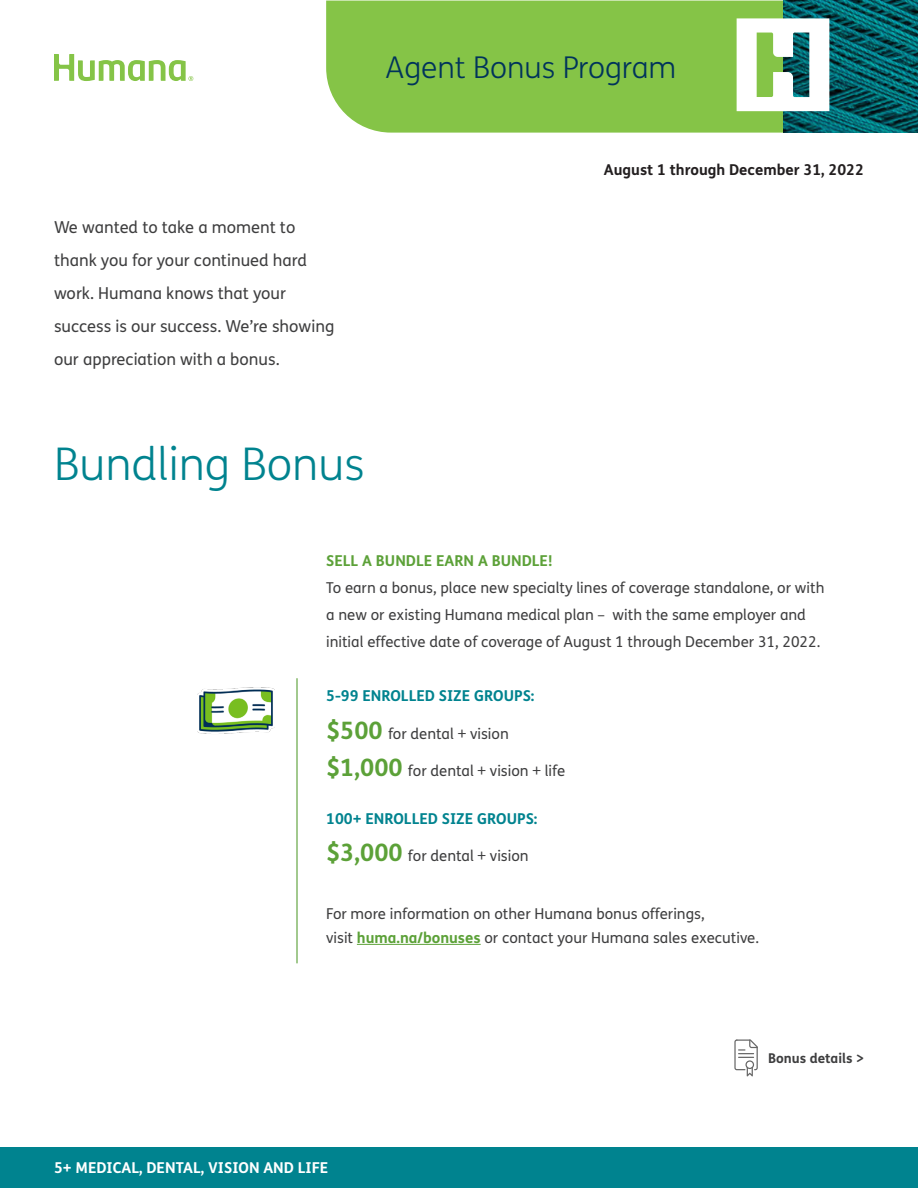
<style>
.page{position:relative;width:918px;height:1188px;background:#fff}
.page>*{position:absolute;margin:0;border:0;box-sizing:border-box;transform-origin:0 0}
.t1{font:300 45px "FS Humana";color:#00838f}
.t2{font:300 30px "FS Humana";color:#00335b}
.t3{font:16.5px/33px "FS Humana";color:#3e3e3f}
.t4{font:15px/27px "FS Humana";color:#3e3e3f}
.t5{font:700 15px "FS Humana";color:#00838f}
.t6{font:700 15px "FS Humana";color:#fff}
.t7{font:700 15px "FS Humana";color:#231f20}
.t8{font:700 13.5px "FS Humana";color:#3e3e3f}
.s1{font-weight:700;color:#5ca138}
.s2{font-weight:700;font-size:24px;color:#5ca138}
</style>
<div class="page">
<div style="left:326px;top:1px;width:457px;height:132px;background:#85c447"></div>
<svg style="left:54px;top:54px;width:139px;height:27px"></svg>
<img style="left:783px;top:0;width:135px;height:133px">
<svg style="left:737px;top:18px;width:92px;height:93px"></svg>
<div style="left:0;top:1148px;width:918px;height:40px;background:#00838f"></div>
<hr style="left:357px;top:944px;width:124px;height:1px;background:#5ca138">
<img style="left:197px;top:687px;width:78px;height:47px">
<svg style="left:734px;top:1039px;width:24px;height:37px"></svg>
<hr style="left:296px;top:678px;width:2px;height:285px;background:#5ca138">
<p class="t2" style="left:386px;top:47px;width:292px">Agent Bonus Program</p>
<p class="t3" style="left:54px;top:210px;width:282px">We wanted to take a moment to thank you for your continued hard work. Humana knows that your success is our success. We’re showing our appreciation with a bonus.</p>
<p class="t1" style="left:54px;top:434px;width:312px">Bundling Bonus</p>
<p class="t7" style="left:604px;top:158px;width:262px">August 1 through December 31, 2022</p>
<p class="t4" style="left:326px;top:547px;width:500px"><span class="s1">SELL A BUNDLE EARN A BUNDLE!<br></span>To earn a bonus, place new specialty lines of coverage standalone, or with a new or existing Humana medical plan – with the same employer and initial effective date of coverage of August 1 through December 31, 2022.</p>
<p class="t5" style="left:326px;top:684px;width:210px">5-99 ENROLLED SIZE GROUPS:</p>
<p class="t4" style="left:326px;top:720px;width:184px"><span class="s2">$500</span> for dental + vision</p>
<p class="t4" style="left:326px;top:757px;width:241px"><span class="s2">$1,000</span> for dental + vision + life</p>
<p class="t5" style="left:326px;top:807px;width:213px">100+ ENROLLED SIZE GROUPS:</p>
<p class="t4" style="left:326px;top:842px;width:204px"><span class="s2">$3,000</span> for dental + vision</p>
<p class="t4" style="left:326px;top:901px;width:434px;line-height:24px">For more information on other Humana bonus offerings,<br>visit <span class="s1">huma.na/bonuses</span> or contact your Humana sales executive.</p>
<p class="t6" style="left:54px;top:1156px;width:276px">5+ MEDICAL, DENTAL, VISION AND LIFE</p>
<p class="t8" style="left:768px;top:1048px;width:97px">Bonus details &gt;</p>
</div>
